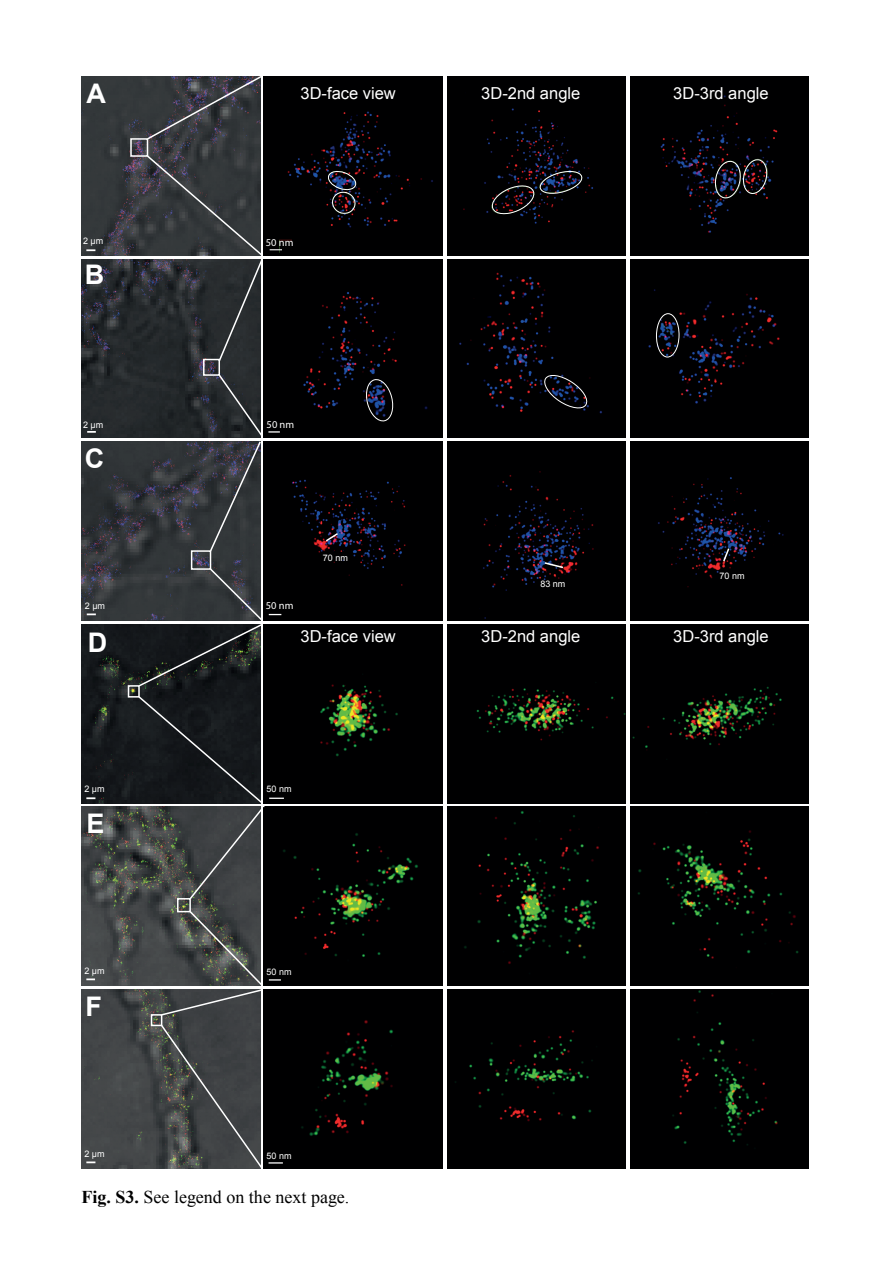
<style>
.page{position:relative;width:893px;height:1263px;background:#fff}
.page>*{position:absolute;margin:0;border:0;box-sizing:border-box;transform-origin:0 0}
.t1{font:700 27px "Arial";color:#fff}
.t2{font:18px "Times New Roman";color:#000001}
.t3{font:16.5px "Arial";color:#fff}
.t4{font:10.5px "Myriad Pro";color:#fff}
.t5{font:9px "Arial";color:#fff}
.s1{font-weight:700}
</style>
<div class="page">
<img style="left:82px;top:259px;width:178px;height:179px">
<div style="left:447px;top:77px;width:179px;height:178px;background:#000001"></div>
<img style="left:82px;top:77px;width:178px;height:178px">
<div style="left:630px;top:77px;width:179px;height:178px;background:#000001"></div>
<div style="left:630px;top:807px;width:179px;height:178px;background:#000001"></div>
<img style="left:447px;top:807px;width:179px;height:178px">
<div style="left:264px;top:807px;width:178px;height:178px;background:#000001"></div>
<img style="left:82px;top:624px;width:178px;height:179px">
<img style="left:82px;top:807px;width:178px;height:178px">
<div style="left:264px;top:624px;width:178px;height:179px;background:#000001"></div>
<div style="left:630px;top:624px;width:179px;height:179px;background:#000001"></div>
<div style="left:447px;top:624px;width:179px;height:179px;background:#000001"></div>
<div style="left:630px;top:259px;width:179px;height:179px;background:#000001"></div>
<div style="left:447px;top:259px;width:179px;height:179px;background:#000001"></div>
<div style="left:264px;top:259px;width:178px;height:179px;background:#000001"></div>
<div style="left:447px;top:442px;width:179px;height:178px;background:#000001"></div>
<div style="left:264px;top:442px;width:178px;height:178px;background:#000001"></div>
<img style="left:82px;top:442px;width:178px;height:178px">
<div style="left:264px;top:77px;width:178px;height:178px;background:#000001"></div>
<div style="left:130px;top:138px;width:18px;height:19px;border:2px solid #fff"></div>
<svg style="left:145px;top:76px;width:119px;height:65px;background:#404147"></svg>
<div style="left:191px;top:550px;width:20px;height:20px;border:2px solid #fff"></div>
<svg style="left:145px;top:154px;width:119px;height:209px;background:#383b3e"></svg>
<div style="left:128px;top:685px;width:12px;height:13px;border:2px solid #fff"></div>
<div style="left:177px;top:898px;width:14px;height:14px;border:2px solid #fff"></div>
<svg style="left:137px;top:695px;width:127px;height:206px;background:#323536"></svg>
<svg style="left:270px;top:249px;width:12px;height:1px"></svg>
<div style="left:630px;top:442px;width:179px;height:178px;background:#000001"></div>
<svg style="left:137px;top:567px;width:127px;height:121px;background:#313537"></svg>
<svg style="left:209px;top:373px;width:55px;height:180px;background:#3e4145"></svg>
<img style="left:82px;top:990px;width:178px;height:178px">
<div style="left:264px;top:990px;width:178px;height:178px;background:#000001"></div>
<div style="left:447px;top:990px;width:179px;height:178px;background:#000001"></div>
<div style="left:630px;top:990px;width:179px;height:178px;background:#000001"></div>
<svg style="left:722px;top:547px;width:9px;height:16px"></svg>
<svg style="left:324px;top:532px;width:16px;height:11px"></svg>
<svg style="left:543px;top:561px;width:22px;height:8px"></svg>
<div style="left:151px;top:1014px;width:11px;height:12px;border:2px solid #fff"></div>
<svg style="left:160px;top:909px;width:104px;height:108px;background:#515454"></svg>
<svg style="left:160px;top:1023px;width:104px;height:146px;background:#474a4b"></svg>
<svg style="left:327px;top:170px;width:30px;height:45px"></svg>
<svg style="left:714px;top:158px;width:54px;height:41px;background:#242028"></svg>
<svg style="left:364px;top:378px;width:31px;height:45px"></svg>
<svg style="left:542px;top:373px;width:47px;height:38px;background:#15161d"></svg>
<div style="left:656px;top:313px;width:24px;height:44px;border:1px solid #fff;border-radius:50%"></div>
<svg style="left:489px;top:169px;width:94px;height:47px;background:#151218"></svg>
<div style="left:203px;top:359px;width:17px;height:17px;border:2px solid #fff"></div>
<h1 class="t1" style="left:86px;top:75px;width:21px">A</h1>
<p class="t5" style="left:83px;top:235px;width:22px">2 µm</p>
<h1 class="t1" style="left:85px;top:256px;width:21px">B</h1>
<p class="t5" style="left:83px;top:419px;width:22px">2 µm</p>
<h1 class="t1" style="left:85px;top:440px;width:21px">C</h1>
<p class="t5" style="left:85px;top:600px;width:22px">2 µm</p>
<h1 class="t1" style="left:88px;top:624px;width:21px">D</h1>
<p class="t5" style="left:84px;top:783px;width:22px">2 µm</p>
<h1 class="t1" style="left:86px;top:806px;width:20px">E</h1>
<p class="t5" style="left:84px;top:965px;width:22px">2 µm</p>
<h1 class="t1" style="left:85px;top:988px;width:18px">F</h1>
<p class="t5" style="left:84px;top:1148px;width:22px">2 µm</p>
<p class="t3" style="left:301px;top:82px;width:97px">3D-face view</p>
<p class="t4" style="left:266px;top:236px;width:29px">50 nm</p>
<p class="t4" style="left:267px;top:418px;width:29px">50 nm</p>
<p class="t4" style="left:266px;top:599px;width:29px">50 nm</p>
<p class="t5" style="left:323px;top:552px;width:27px">70 nm</p>
<p class="t3" style="left:301px;top:625px;width:97px">3D-face view</p>
<p class="t5" style="left:267px;top:783px;width:27px">50 nm</p>
<p class="t5" style="left:267px;top:966px;width:27px">50 nm</p>
<p class="t5" style="left:267px;top:1150px;width:27px">50 nm</p>
<p class="t2" style="left:82px;top:1185px;width:269px"><span class="s1">Fig. S3.</span> See legend on the next page.</p>
<p class="t3" style="left:481px;top:82px;width:101px">3D-2nd angle</p>
<p class="t3" style="left:673px;top:82px;width:97px">3D-3rd angle</p>
<p class="t5" style="left:540px;top:577px;width:27px">83 nm</p>
<p class="t5" style="left:720px;top:570px;width:27px">70 nm</p>
<p class="t3" style="left:481px;top:625px;width:101px">3D-2nd angle</p>
<p class="t3" style="left:673px;top:625px;width:97px">3D-3rd angle</p>
</div>
